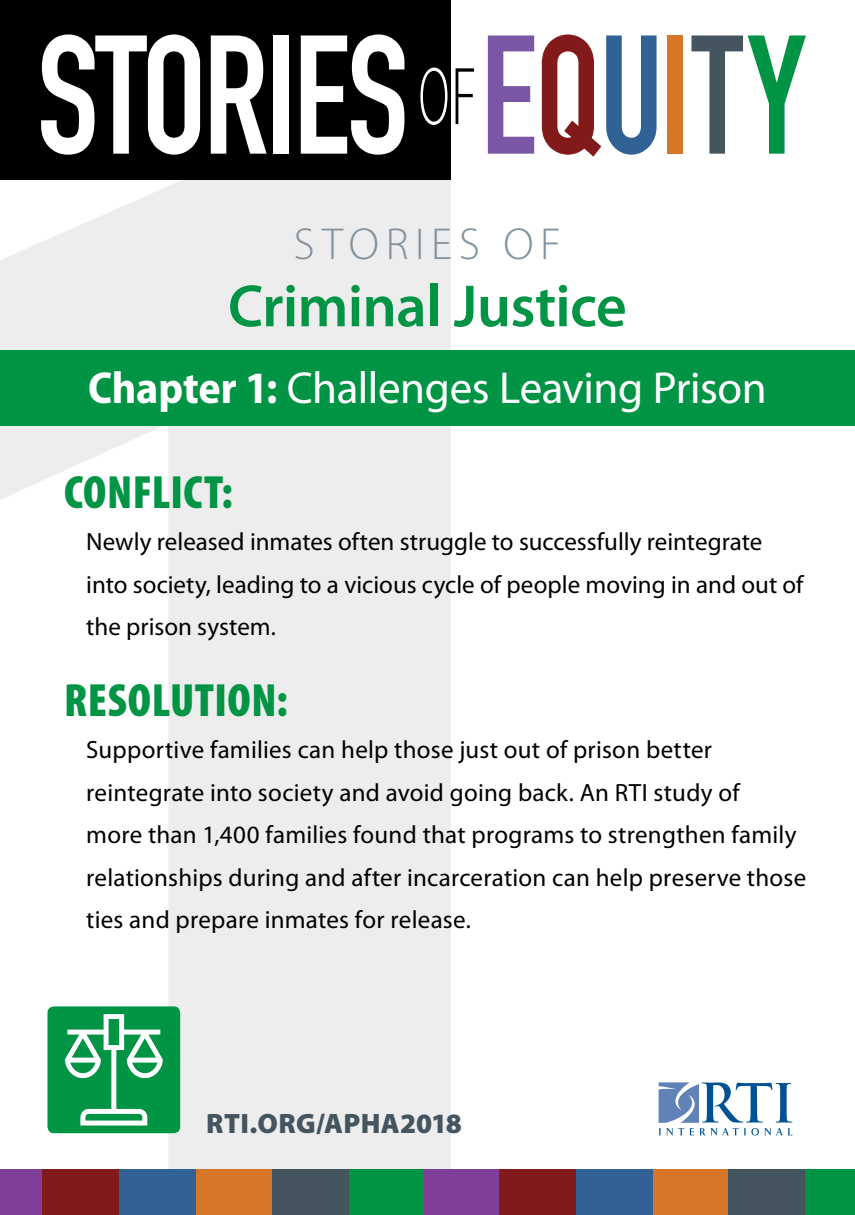
<style>
.page{position:relative;width:855px;height:1215px;background:#fff}
.page>*{position:absolute;margin:0;border:0;box-sizing:border-box;transform-origin:0 0}
.t1{font:700 166px "DIN Condensed";letter-spacing:-.02em;color:#fff;scale:.92 1}
.t2{font:600 60px "Myriad Pro";letter-spacing:-.01em;color:#009444}
.t3{font:900 condensed 47px "Myriad Pro";letter-spacing:.01em;color:#009444}
.t4{font:45px "Myriad Pro";letter-spacing:-.01em;color:#fff}
.t5{font:300 45px "Myriad Pro";letter-spacing:.15em;color:#84929d}
.t6{font:900 28px "Myriad Pro";letter-spacing:.01em;color:#455560}
.t7{font:25px/42.5px "Myriad Pro";letter-spacing:.005em;color:#000}
.s1{color:#7957a4}
.s2{color:#811a18}
.s3{color:#316195}
.s4{color:#d87627}
.s5{color:#455560}
.s6{color:#009444}
.s7{font-weight:700;font-stretch:semi-condensed}
</style>
<div class="page">
<svg style="left:0;top:180px;width:451px;height:990px;fill:#ededee"></svg>
<div style="left:0;top:0;width:451px;height:180px;background:#000"></div>
<div style="left:0;top:1170px;width:43px;height:45px;background:#7f3f98"></div>
<div style="left:42px;top:1170px;width:77px;height:45px;background:#811a18"></div>
<div style="left:348px;top:1170px;width:77px;height:45px;background:#009444"></div>
<div style="left:195px;top:1170px;width:77px;height:45px;background:#d87627"></div>
<div style="left:272px;top:1170px;width:77px;height:45px;background:#455560"></div>
<div style="left:119px;top:1170px;width:77px;height:45px;background:#316195"></div>
<div style="left:423px;top:1170px;width:76px;height:45px;background:#7f3f98"></div>
<div style="left:499px;top:1170px;width:77px;height:45px;background:#811a18"></div>
<div style="left:805px;top:1170px;width:50px;height:45px;background:#009444"></div>
<div style="left:652px;top:1170px;width:76px;height:45px;background:#d87627"></div>
<div style="left:728px;top:1170px;width:77px;height:45px;background:#455560"></div>
<div style="left:576px;top:1170px;width:76px;height:45px;background:#316195"></div>
<svg style="left:659px;top:1082px;width:134px;height:54px"></svg>
<div style="left:47px;top:1006px;width:133px;height:127px;background:#009444;border-radius:6px"></div>
<svg style="left:65px;top:1014px;width:98px;height:112px"></svg>
<div style="left:0;top:350px;width:855px;height:76px;background:#009444"></div>
<h1 class="t1" style="left:37px;top:-2px;width:838px">STORIES <sup>O</sup><sup>F</sup><span class="s1">E</span><span class="s2">Q</span><span class="s3">U</span><span class="s4">I</span><span class="s5">T</span><span class="s6">Y</span></h1>
<h3 class="t5" style="left:294px;top:219px;width:269px">STORIES OF</h3>
<h2 class="t2" style="left:228px;top:273px;width:400px">Criminal Justice</h2>
<h3 class="t4" style="left:88px;top:363px;width:680px"><span class="s7">Chapter 1:</span> Challenges Leaving Prison</h3>
<h3 class="t3" style="left:64px;top:466px;width:170px">CONFLICT:</h3>
<p class="t7" style="left:86px;top:521px;width:719px">Newly released inmates often struggle to successfully reintegrate into society, leading to a vicious cycle of people moving in and out of the prison system.</p>
<h3 class="t3" style="left:64px;top:674px;width:225px">RESOLUTION:</h3>
<p class="t7" style="left:86px;top:729px;width:721px">Supportive families can help those just out of prison better reintegrate into society and avoid going back. An RTI study of<br>more than 1,400 families found that programs to strengthen family relationships during and after incarceration can help preserve those ties and prepare inmates for release.</p>
<p class="t6" style="left:206px;top:1108px;width:257px">RTI.ORG/APHA2018</p>
</div>
